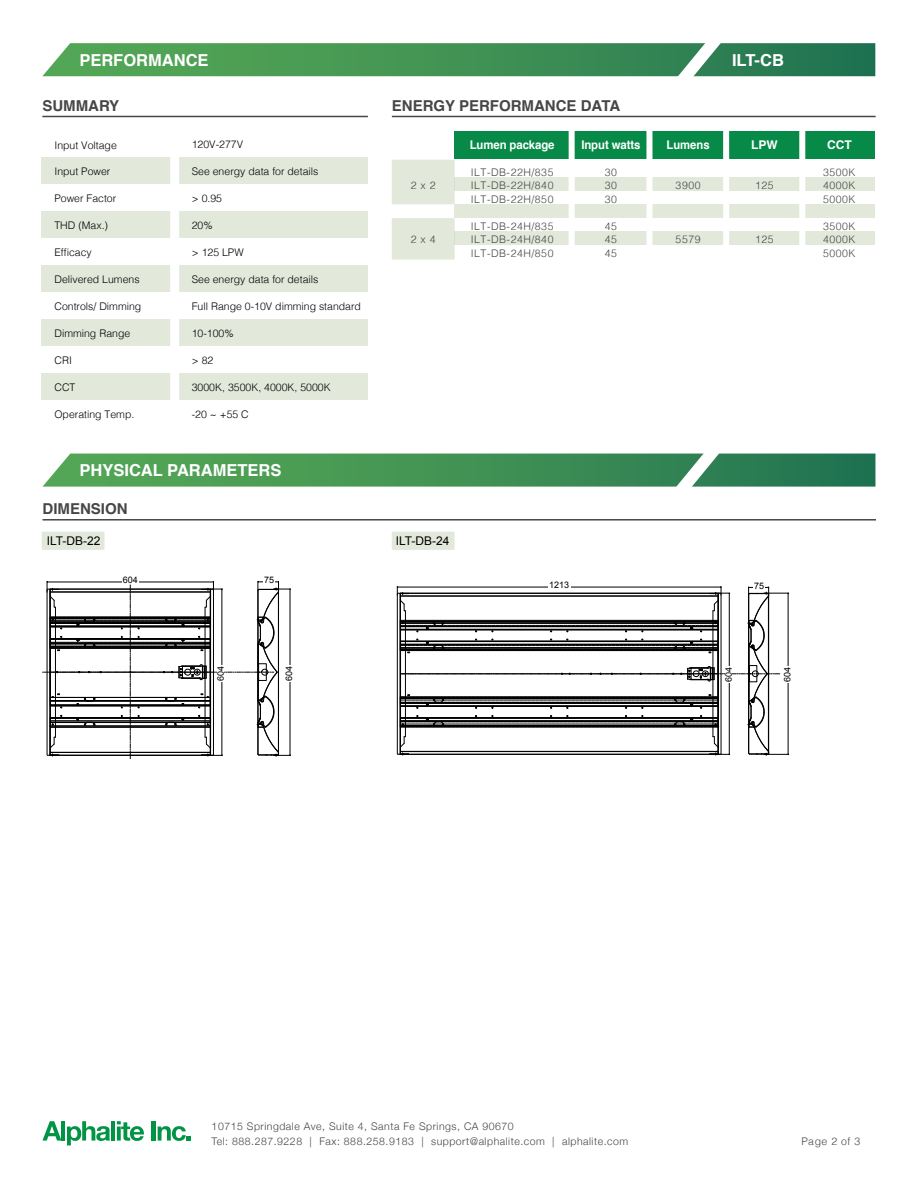
<style>
.page{position:relative;width:918px;height:1188px;background:#fff}
.page>*{position:absolute;margin:0;border:0;box-sizing:border-box;transform-origin:0 0}
.t1{font:700 16.5px "Helvetica";color:#fff}
.t2{font:700 15px "Helvetica";color:#464547}
.t3{font:700 12px "Helvetica";letter-spacing:-.01em;color:#fff;scale:.95 1}
.t4{font:12px "Arial";color:#000}
.t5{font:700 12px "Helvetica";letter-spacing:-.01em;color:#fff;scale:.94 1}
.t6{font:700 12px "Helvetica";letter-spacing:-.01em;color:#fff}
.t7{font:300 10.5px "Helvetica";color:#000}
.t8{font:300 10.5px/13.5px "Helvetica";letter-spacing:.05em;color:#464547;text-align:justify}
.t9{font:300 10.5px/15px "Helvetica Neue";letter-spacing:.05em;color:#464547}
.t10{font:9px "Arial";color:#000}
</style>
<div class="page">
<svg style="left:43px;top:1121px;width:18px;height:20px"></svg>
<hr style="left:61px;top:1121px;width:4px;height:20px;background:#009444">
<svg style="left:67px;top:1121px;width:43px;height:24px"></svg>
<hr style="left:111px;top:1121px;width:4px;height:20px;background:#009444">
<svg style="left:117px;top:1121px;width:27px;height:20px"></svg>
<div style="left:151px;top:1121px;width:5px;height:20px;background:#009444"></div>
<svg style="left:158px;top:1126px;width:33px;height:15px"></svg>
<div style="left:42px;top:532px;width:63px;height:18px;background:#e2e9db"></div>
<div style="left:392px;top:532px;width:63px;height:18px;background:#e2e9db"></div>
<div style="left:392px;top:160px;width:63px;height:44px;background:#e2e9db"></div>
<div style="left:392px;top:218px;width:63px;height:42px;background:#e2e9db"></div>
<div style="left:455px;top:178px;width:420px;height:13px;background:#e2e9db"></div>
<div style="left:455px;top:205px;width:420px;height:13px;background:#e2e9db"></div>
<div style="left:455px;top:232px;width:420px;height:13px;background:#e2e9db"></div>
<div style="left:455px;top:131px;width:420px;height:27px;background:#078947"></div>
<div style="left:569px;top:122px;width:6px;height:138px;background:#fff"></div>
<div style="left:646px;top:122px;width:6px;height:138px;background:#fff"></div>
<div style="left:723px;top:122px;width:6px;height:138px;background:#fff"></div>
<div style="left:799px;top:122px;width:6px;height:138px;background:#fff"></div>
<hr style="left:42px;top:116px;width:326px;height:1px;background:#464547">
<svg style="left:42px;top:43px;width:833px;height:34px;background:#4b975e"></svg>
<hr style="left:392px;top:116px;width:484px;height:1px;background:#464547">
<div style="left:42px;top:157px;width:326px;height:27px;background:#e2e9db"></div>
<div style="left:42px;top:211px;width:326px;height:27px;background:#e2e9db"></div>
<div style="left:42px;top:265px;width:326px;height:27px;background:#e2e9db"></div>
<div style="left:42px;top:319px;width:326px;height:27px;background:#e2e9db"></div>
<div style="left:42px;top:373px;width:326px;height:27px;background:#e2e9db"></div>
<div style="left:170px;top:139px;width:9px;height:302px;background:#fff"></div>
<hr style="left:43px;top:519px;width:833px;height:2px;background:#464547">
<svg style="left:43px;top:453px;width:832px;height:34px;background:#4a965e"></svg>
<svg style="left:43px;top:580px;width:248px;height:178px"></svg>
<hr style="left:50px;top:642px;width:160px;height:1px;background:#000">
<div style="left:122px;top:577px;width:17px;height:6px;background:#fff"></div>
<div style="left:263px;top:577px;width:12px;height:6px;background:#fff"></div>
<div style="left:217px;top:665px;width:7px;height:17px;background:#fff"></div>
<div style="left:286px;top:665px;width:6px;height:17px;background:#fff"></div>
<svg style="left:397px;top:586px;width:392px;height:169px"></svg>
<hr style="left:400px;top:702px;width:318px;height:1px;background:#000">
<div style="left:548px;top:581px;width:22px;height:7px;background:#fff"></div>
<div style="left:753px;top:582px;width:12px;height:7px;background:#fff"></div>
<div style="left:725px;top:666px;width:7px;height:17px;background:#fff"></div>
<div style="left:784px;top:666px;width:6px;height:17px;background:#fff"></div>
<h1 class="t1" style="left:79px;top:47px;width:131px">PERFORMANCE</h1>
<h1 class="t1" style="left:732px;top:47px;width:53px">ILT-CB</h1>
<h2 class="t2" style="left:42px;top:94px;width:23px">SUMMA</h2>
<h2 class="t2" style="left:99px;top:94px;width:22px">RY</h2>
<h2 class="t2" style="left:392px;top:94px;width:227px">ENERGY PERFORMANCE DATA</h2>
<p class="t7" style="left:54px;top:136px;width:64px">Input Voltage</p>
<p class="t7" style="left:54px;top:163px;width:58px">Input Power</p>
<p class="t7" style="left:54px;top:190px;width:63px">Power Factor</p>
<p class="t7" style="left:54px;top:217px;width:55px">THD (Max.)</p>
<p class="t7" style="left:54px;top:244px;width:39px">Efficacy</p>
<p class="t7" style="left:54px;top:271px;width:87px">Delivered Lumens</p>
<p class="t7" style="left:54px;top:298px;width:88px">Controls/ Dimming</p>
<p class="t7" style="left:54px;top:325px;width:77px">Dimming Range</p>
<p class="t7" style="left:54px;top:352px;width:19px">CRI</p>
<p class="t7" style="left:54px;top:379px;width:22px">CCT</p>
<p class="t7" style="left:54px;top:406px;width:81px">Operating Temp.</p>
<p class="t3" style="left:581px;top:135px;width:64px">INPUT WATTS</p>
<p class="t8" style="left:605px;top:164px;width:14px">30<br>30<br>30</p>
<p class="t8" style="left:605px;top:218px;width:14px">45<br>45<br>45</p>
<p class="t3" style="left:470px;top:135px;width:91px">LUMEN PACKAGE</p>
<p class="t8" style="left:471px;top:164px;width:84px">ILT-DB-22H/835<br>ILT-DB-22H/840<br>ILT-DB-22H/850</p>
<p class="t8" style="left:471px;top:218px;width:84px">ILT-DB-24H/835<br>ILT-DB-24H/840<br>ILT-DB-24H/850</p>
<p class="t5" style="left:666px;top:135px;width:48px">LUMENS</p>
<p class="t8" style="left:676px;top:178px;width:26px">3900</p>
<p class="t6" style="left:751px;top:135px;width:28px">LPW</p>
<p class="t8" style="left:755px;top:178px;width:20px">125</p>
<p class="t7" style="left:192px;top:136px;width:53px">120V-277V</p>
<p class="t7" style="left:192px;top:163px;width:128px">See energy data for details</p>
<p class="t7" style="left:192px;top:190px;width:32px">&gt; 0.95</p>
<p class="t7" style="left:192px;top:217px;width:23px">20%</p>
<p class="t7" style="left:192px;top:244px;width:53px">&gt; 125 LPW</p>
<p class="t7" style="left:192px;top:271px;width:128px">See energy data for details</p>
<p class="t7" style="left:192px;top:298px;width:171px">Full Range 0-10V dimming standard</p>
<p class="t7" style="left:192px;top:325px;width:44px">10-100%</p>
<p class="t7" style="left:192px;top:352px;width:23px">&gt; 82</p>
<p class="t7" style="left:192px;top:379px;width:140px">3000K, 3500K, 4000K, 5000K</p>
<p class="t7" style="left:192px;top:406px;width:59px">-20 ~ +55 C</p>
<p class="t8" style="left:411px;top:178px;width:26px">2 x 2</p>
<p class="t8" style="left:676px;top:232px;width:26px">5579</p>
<p class="t8" style="left:755px;top:232px;width:20px">125</p>
<p class="t8" style="left:411px;top:232px;width:26px">2 x 4</p>
<h1 class="t1" style="left:80px;top:457px;width:202px">PHYSICAL PARAM ETERS</h1>
<h2 class="t2" style="left:43px;top:496px;width:74px">DIMENSION</h2>
<p class="t4" style="left:47px;top:533px;width:55px">ILT-DB-22</p>
<p class="t4" style="left:396px;top:533px;width:55px">ILT-DB-24</p>
<p class="t10" style="left:123px;top:574px;width:17px">604</p>
<p class="t10" style="left:264px;top:574px;width:12px">75</p>
<p class="t10" style="left:215px;top:681px;width:17px;rotate:-90deg">604</p>
<p class="t10" style="left:283px;top:681px;width:17px;rotate:-90deg">604</p>
<p class="t10" style="left:549px;top:579px;width:22px">1213</p>
<p class="t10" style="left:754px;top:580px;width:12px">75</p>
<p class="t10" style="left:723px;top:682px;width:17px;rotate:-90deg">604</p>
<p class="t10" style="left:781px;top:682px;width:17px;rotate:-90deg">604</p>
<p class="t6" style="left:827px;top:135px;width:9px">CCT</p>
<p class="t8" style="left:823px;top:164px;width:34px">3500K 4000K 5000K</p>
<p class="t8" style="left:823px;top:218px;width:34px">3500K 4000K 5000K</p>
<p class="t9" style="left:212px;top:1118px;width:418px">10715 Springdale Ave, Suite 4, Santa Fe Springs, CA 90670<br>Tel: 888.287.9228 | Fax: 888.258.9183 | support@alphalite.com | alphalite.com</p>
<p class="t8" style="left:801px;top:1134px;width:60px">Page 2 of 3</p>
</div>
